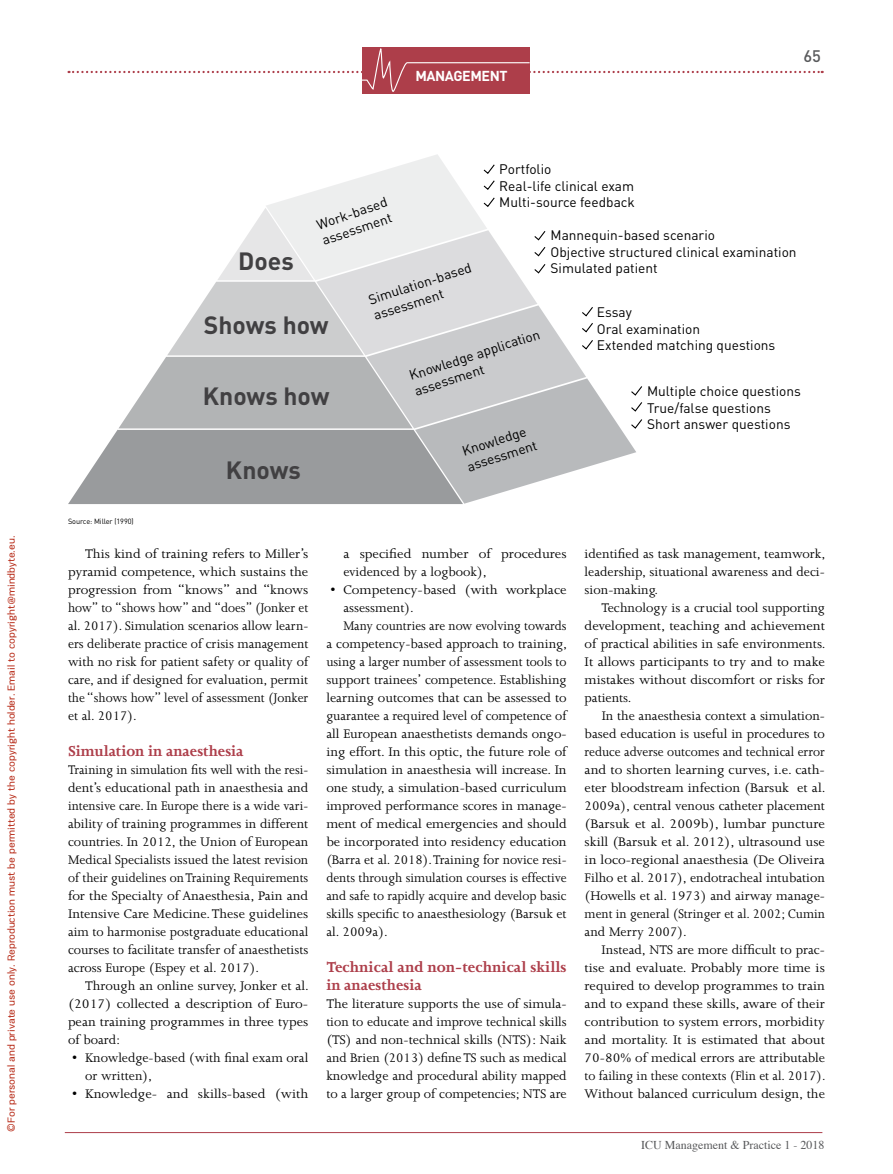
<style>
.page{position:relative;width:893px;height:1174px;background:#fff}
.page>*{position:absolute;margin:0;border:0;box-sizing:border-box;transform-origin:0 0}
.t1{font:700 24.75px "DIN Pro";color:#414042}
.t2{font:700 16.5px/18px "Joanna";color:#ad3e4a}
.t3{font:500 16.5px "DIN";color:#58595b}
.t4{font:14.25px/18px "Joanna";color:#000;text-align:justify}
.t5{font:14.25px/18px "Joanna";color:#000;text-align:justify;scale:.96 1}
.t6{font:14.25px/18px "Joanna";color:#000;text-align:justify;scale:1.05 1}
.t7{font:14.25px "Joanna";color:#000;scale:1.04 1}
.t8{font:14.25px/18px "Joanna";color:#000;scale:1.06 1}
.t9{font:700 14.25px "DIN";letter-spacing:-.03em;color:#fff}
.t10{font:13.65px/16.4px "DIN Pro";color:#000}
.t11{font:12px "Times";color:#58595b}
.t12{font:10.5px "PRC Fidelity";color:#b82e1b}
.t13{font:7.5px "DIN Pro";letter-spacing:-.01em;color:#000}
</style>
<div class="page">
<hr style="left:65px;top:1132px;width:757px;height:1px;background:#ad3e4a">
<div style="left:362px;top:47px;width:167px;height:47px;background:#ad3e4a"></div>
<svg style="left:69px;top:47px;width:754px;height:46px"></svg>
<svg style="left:68px;top:154px;width:575px;height:350px"></svg>
<p class="t9" style="left:415px;top:66px;width:94px">MANAGEMENT</p>
<p class="t3" style="left:803px;top:46px;width:19px">65</p>
<p class="t13" style="left:68px;top:516px;width:67px">Source: Miller (1990)</p>
<p class="t10" style="left:499px;top:161px;width:137px">Portfolio<br>Real-life clinical exam<br>Multi-source feedback</p>
<p class="t10" style="left:551px;top:227px;width:248px">Mannequin-based scenario<br>Objective structured clinical examination<br>Simulated patient</p>
<p class="t10" style="left:597px;top:304px;width:180px">Essay<br>Oral examination<br>Extended matching questions</p>
<p class="t10" style="left:647px;top:382px;width:155px">Multiple choice questions<br>True/false questions<br>Short answer questions</p>
<p class="t10" style="left:314px;top:217px;width:75px;rotate:-19deg">Work-based assessment</p>
<p class="t10" style="left:366px;top:292px;width:109px;rotate:-18deg">Simulation-based assessment</p>
<p class="t10" style="left:407px;top:367px;width:138px;rotate:-18deg">Knowledge application assessment</p>
<h1 class="t1" style="left:238px;top:244px;width:57px">Does</h1>
<h1 class="t1" style="left:204px;top:308px;width:126px">Shows how</h1>
<h1 class="t1" style="left:203px;top:379px;width:128px">Knows how</h1>
<p class="t10" style="left:460px;top:443px;width:74px;rotate:-18deg">Knowledge assessment</p>
<h1 class="t1" style="left:226px;top:453px;width:76px">Knows</h1>
<p class="t12" style="left:5px;top:1131px;width:597px;rotate:-90deg">©For personal and private use only. Reproduction must be permitted by the copyright holder. Email to copyright@mindbyte.eu.</p>
<p class="t6" style="left:68px;top:545px;width:230px;text-indent:17px">This kind of training refers to Miller’s pyramid competence, which sustains the progression from “knows” and “knows how” to “shows how” and “does” (Jonker et al. 2017). Simulation scenarios allow learn&shy;ers deliberate practice of crisis management with no risk for patient safety or quality of care, and if designed for evaluation, permit the ‘‘shows how’’ level of assessment (Jonker et al. 2017).</p>
<p class="t2" style="left:68px;top:742px;width:177px">Simulation in anaesthesia</p>
<p class="t5" style="left:68px;top:761px;width:252px">Training in simulation fits well with the resi&shy;dent’s educational path in anaesthesia and intensive care. In Europe there is a wide vari&shy;ability of training programmes in different countries. In 2012, the Union of European Medical Specialists issued the latest revision of their guidelines on Training Requirements for the Specialty of Anaesthesia, Pain and Intensive Care Medicine. These guidelines aim to harmonise postgraduate educational courses to facilitate transfer of anaesthetists across Europe (Espey et al. 2017).</p>
<p class="t4" style="left:68px;top:977px;width:242px;text-indent:17px">Through an online survey, Jonker et al. (2017) collected a description of Euro&shy;pean training programmes in three types of board:</p>
<p class="t4" style="left:85px;top:1049px;width:225px;text-indent:-13px">• Knowledge-based (with final exam oral or written),</p>
<p class="t4" style="left:72px;top:1085px;width:238px">• Knowledge- and skills-based (with</p>
<p class="t8" style="left:343px;top:545px;width:212px">a specified number of procedures evidenced by a logbook),</p>
<p class="t4" style="left:331px;top:581px;width:238px">• Competency-based (with workplace</p>
<p class="t4" style="left:343px;top:599px;width:72px">assessment).</p>
<p class="t5" style="left:343px;top:617px;width:234px">Many countries are now evolving towards</p>
<p class="t4" style="left:326px;top:635px;width:242px">a competency-based approach to training,</p>
<p class="t4" style="left:326px;top:653px;width:242px">using a larger number of assessment tools to</p>
<p class="t4" style="left:326px;top:671px;width:242px">support trainees’ competence. Establishing</p>
<p class="t4" style="left:326px;top:689px;width:242px">learning outcomes that can be assessed to</p>
<p class="t4" style="left:326px;top:707px;width:242px">guarantee a required level of competence of</p>
<p class="t4" style="left:326px;top:725px;width:242px">all European anaesthetists demands ongo-</p>
<p class="t7" style="left:326px;top:744px;width:233px">ing effort. In this optic, the future role of</p>
<p class="t4" style="left:326px;top:761px;width:242px">simulation in anaesthesia will increase. In</p>
<p class="t7" style="left:326px;top:780px;width:233px">one study, a simulation-based curriculum</p>
<p class="t4" style="left:326px;top:797px;width:242px">improved performance scores in manage-</p>
<p class="t7" style="left:326px;top:816px;width:233px">ment of medical emergencies and should</p>
<p class="t7" style="left:326px;top:834px;width:233px">be incorporated into residency education</p>
<p class="t4" style="left:326px;top:851px;width:242px">(Barra et al. 2018). Training for novice resi-</p>
<p class="t4" style="left:326px;top:869px;width:242px">dents through simulation courses is effective</p>
<p class="t4" style="left:326px;top:887px;width:242px">and safe to rapidly acquire and develop basic</p>
<p class="t4" style="left:326px;top:905px;width:242px">skills specific to anaesthesiology (Barsuk et</p>
<p class="t4" style="left:326px;top:923px;width:63px">al. 2009a).</p>
<p class="t2" style="left:326px;top:958px;width:242px">Technical and non-technical skills in anaesthesia</p>
<p class="t4" style="left:326px;top:995px;width:242px">The literature supports the use of simula&shy;tion to educate and improve technical skills (TS) and non-technical skills (NTS): Naik and Brien (2013) define TS such as medical knowledge and procedural ability mapped to a larger group of competencies; NTS are</p>
<p class="t4" style="left:585px;top:545px;width:242px">identified as task management, teamwork, leadership, situational awareness and deci&shy;sion-making.</p>
<p class="t4" style="left:585px;top:599px;width:242px;text-indent:17px">Technology is a crucial tool supporting development, teaching and achievement of practical abilities in safe environments.<br>It allows participants to try and to make mistakes without discomfort or risks for patients.</p>
<p class="t4" style="left:585px;top:707px;width:242px;text-indent:17px">In the anaesthesia context a simulation&shy;based education is useful in procedures to reduce adverse outcomes and technical error and to shorten learning curves, i.e. cath&shy;eter bloodstream infection (Barsuk et al.<br>2009a), central venous catheter placement (Barsuk et al. 2009b), lumbar puncture skill (Barsuk et al. 2012), ultrasound use in loco-regional anaesthesia (De Oliveira Filho et al. 2017), endotracheal intubation (Howells et al. 1973) and airway manage&shy;ment in general (Stringer et al. 2002; Cumin and Merry 2007).</p>
<p class="t4" style="left:585px;top:941px;width:242px;text-indent:17px">Instead, NTS are more difficult to prac&shy;tise and evaluate. Probably more time is required to develop programmes to train and to expand these skills, aware of their contribution to system errors, morbidity and mortality. It is estimated that about 70-80% of medical errors are attributable to failing in these contexts (Flin et al. 2017).<br>Without balanced curriculum design, the</p>
<p class="t11" style="left:641px;top:1134px;width:185px">ICU Management &amp; Practice 1 - 2018</p>
</div>
